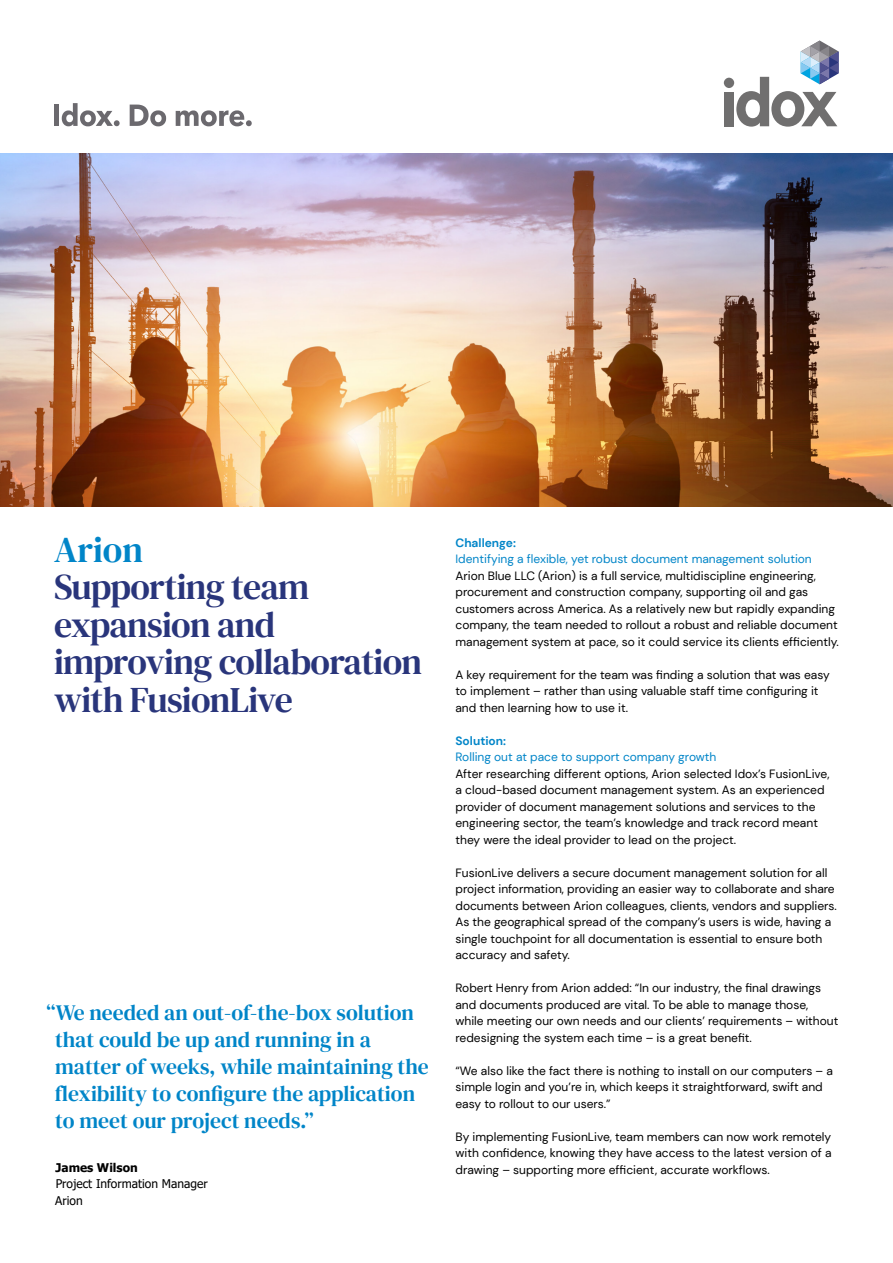
<style>
.page{position:relative;width:893px;height:1263px;background:#fff}
.page>*{position:absolute;margin:0;border:0;box-sizing:border-box;transform-origin:0 0}
.t1{font:36px/37.5px "DM Serif Text";letter-spacing:-.02em;color:#29357b}
.t2{font:36px "DM Serif Text";color:#0085c8}
.t3{font:21.75px/27px "DM Serif Text";color:#0085c8}
.t4{font:12px/16.5px "DM Sans";color:#000}
.t5{font:12px "DM Sans";color:#0085c8}
.t6{font:12px/16.5px "Tahoma";color:#000}
.t7{font:700 12px "DM Sans";color:#0085c8}
.t8{font:700 12px "Tahoma";color:#000}
</style>
<div class="page">
<div style="left:54px;top:105px;width:5px;height:21px;background:#6b696e"></div>
<svg style="left:62px;top:103px;width:58px;height:23px"></svg>
<svg style="left:130px;top:105px;width:36px;height:21px"></svg>
<svg style="left:176px;top:110px;width:76px;height:16px"></svg>
<svg style="left:736px;top:41px;width:103px;height:86px"></svg>
<div style="left:724px;top:92px;width:10px;height:34px;background:#706f6f"></div>
<div style="left:724px;top:78px;width:10px;height:10px;background:#706f6f;border-radius:50%"></div>
<img style="left:0;top:153px;width:893px;height:353px">
<h1 class="t2" style="left:54px;top:528px;width:91px">Arion</h1>
<h1 class="t1" style="left:54px;top:568px;width:370px">Supporting team expansion and improving collaboration with FusionLive</h1>
<h2 class="t3" style="left:55px;top:1000px;width:376px;text-indent:-8px">“We needed an out-of-the-box solution that could be up and running in a matter of weeks, while maintaining the flexibility to configure the application to meet our project needs.”</h2>
<p class="t8" style="left:56px;top:1159px;width:84px">James Wilson</p>
<p class="t6" style="left:55px;top:1176px;width:154px">Project Information Manager<br>Arion</p>
<p class="t7" style="left:455px;top:535px;width:62px">Challenge:</p>
<p class="t5" style="left:455px;top:551px;width:358px">Identifying a flexible, yet robust document management solution</p>
<p class="t4" style="left:455px;top:567px;width:385px">Arion Blue LLC (Arion) is a full service, multidiscipline engineering, procurement and construction company, supporting oil and gas customers across America. As a relatively new but rapidly expanding company, the team needed to rollout a robust and reliable document management system at pace, so it could service its clients efficiently.</p>
<p class="t4" style="left:455px;top:666px;width:376px">A key requirement for the team was finding a solution that was easy to implement – rather than using valuable staff time configuring it and then learning how to use it.</p>
<p class="t7" style="left:455px;top:733px;width:52px">Solution:</p>
<p class="t5" style="left:455px;top:749px;width:262px">Rolling out at pace to support company growth</p>
<p class="t4" style="left:455px;top:765px;width:375px">After researching different options, Arion selected Idox’s FusionLive, a cloud-based document management system. As an experienced provider of document management solutions and services to the engineering sector, the team’s knowledge and track record meant they were the ideal provider to lead on the project.</p>
<p class="t4" style="left:455px;top:864px;width:383px">FusionLive delivers a secure document management solution for all project information, providing an easier way to collaborate and share documents between Arion colleagues, clients, vendors and suppliers.<br>As the geographical spread of the company’s users is wide, having a single touchpoint for all documentation is essential to ensure both accuracy and safety.</p>
<p class="t4" style="left:455px;top:980px;width:384px">Robert Henry from Arion added: “In our industry, the final drawings and documents produced are vital. To be able to manage those, while meeting our own needs and our clients’ requirements – without redesigning the system each time – is a great benefit.</p>
<p class="t4" style="left:455px;top:1062px;width:379px">“We also like the fact there is nothing to install on our computers – a simple login and you’re in, which keeps it straightforward, swift and easy to rollout to our users.”</p>
<p class="t4" style="left:455px;top:1128px;width:378px;text-align:justify">By implementing FusionLive, team members can now work remotely with confidence, knowing they have access to the latest version of a drawing – supporting more efficient, accurate workflows.</p>
</div>
